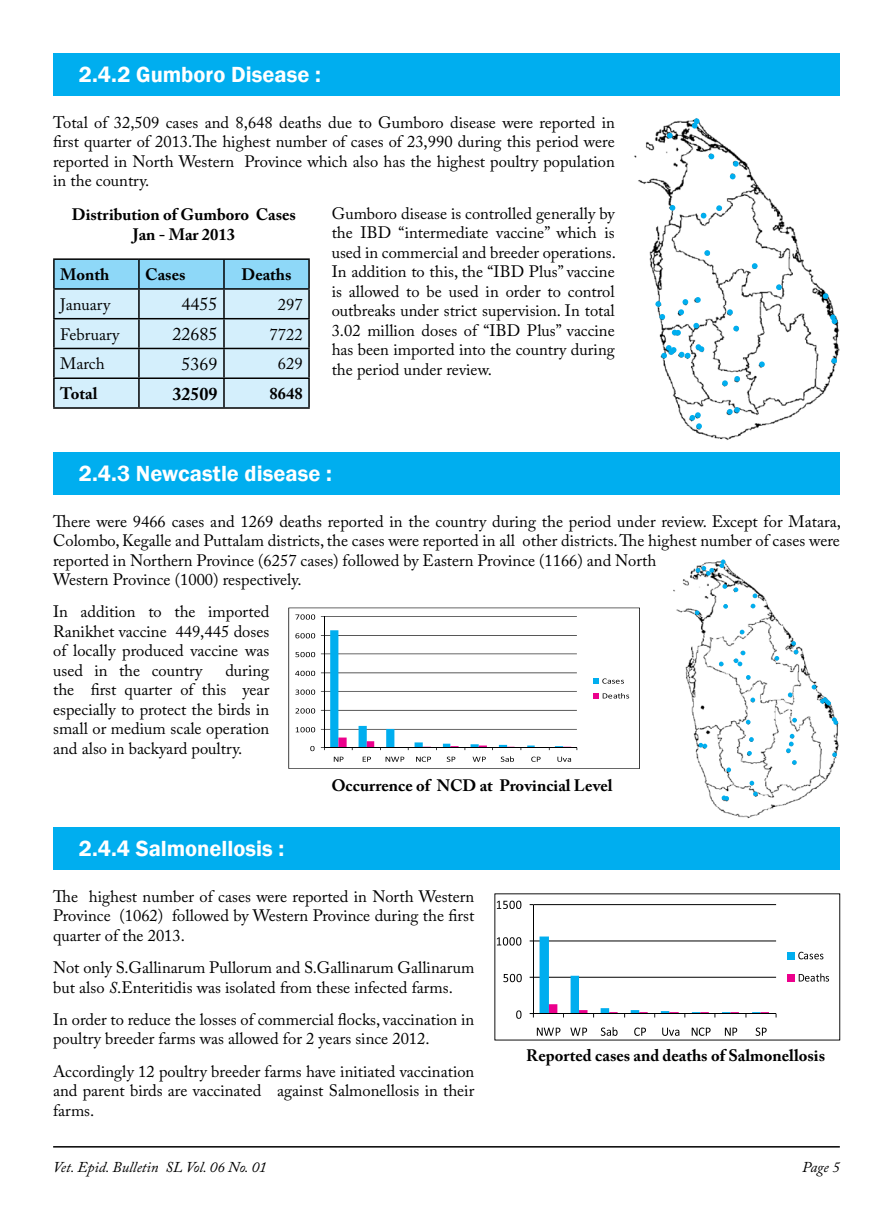
<style>
.page{position:relative;width:893px;height:1212px;background:#fff}
.page>*{position:absolute;margin:0;border:0;box-sizing:border-box;transform-origin:0 0}
.t1{font:600 22.5px "Franklin Gothic";color:#fff}
.t2{font:18px "Adobe Caslon Pro";color:#000}
.t3{font:700 18px "Adobe Caslon Pro";color:#000}
.t4{font:16.5px/19.5px "Adobe Caslon Pro";color:#000;text-align:justify}
.t5{font:700 16.5px/19.5px "Adobe Caslon Pro";color:#000;text-align:center}
.t6{font:italic 15px "Adobe Caslon Pro";color:#000}
.s1{font-style:italic}
</style>
<div class="page">
<hr style="left:53px;top:1146px;width:787px;height:1px;background:#000">
<div style="left:53px;top:53px;width:787px;height:43px;background:#00aeef"></div>
<div style="left:53px;top:452px;width:787px;height:42px;background:#00aeef"></div>
<div style="left:53px;top:827px;width:787px;height:42px;background:#00aeef"></div>
<svg style="left:55px;top:260px;width:253px;height:147px;background:#c4e8f9"></svg>
<hr style="left:53px;top:258px;width:86px;height:2px;background:#000">
<hr style="left:53px;top:260px;width:2px;height:28px;background:#000">
<hr style="left:139px;top:258px;width:85px;height:2px;background:#000">
<hr style="left:138px;top:260px;width:2px;height:28px;background:#000">
<hr style="left:224px;top:258px;width:86px;height:2px;background:#000">
<hr style="left:223px;top:260px;width:2px;height:28px;background:#000">
<hr style="left:308px;top:260px;width:2px;height:28px;background:#000">
<hr style="left:53px;top:288px;width:86px;height:2px;background:#000">
<hr style="left:53px;top:290px;width:2px;height:28px;background:#000">
<hr style="left:139px;top:288px;width:85px;height:2px;background:#000">
<hr style="left:138px;top:290px;width:2px;height:28px;background:#000">
<hr style="left:224px;top:288px;width:86px;height:2px;background:#000">
<hr style="left:223px;top:290px;width:2px;height:28px;background:#000">
<hr style="left:308px;top:290px;width:2px;height:28px;background:#000">
<hr style="left:53px;top:318px;width:86px;height:1px;background:#000">
<hr style="left:53px;top:319px;width:2px;height:29px;background:#000">
<hr style="left:139px;top:318px;width:85px;height:1px;background:#000">
<hr style="left:138px;top:319px;width:2px;height:29px;background:#000">
<hr style="left:224px;top:318px;width:86px;height:1px;background:#000">
<hr style="left:223px;top:319px;width:2px;height:29px;background:#000">
<hr style="left:308px;top:319px;width:2px;height:29px;background:#000">
<hr style="left:53px;top:348px;width:86px;height:1px;background:#000">
<hr style="left:53px;top:349px;width:2px;height:28px;background:#000">
<hr style="left:139px;top:348px;width:85px;height:1px;background:#000">
<hr style="left:138px;top:349px;width:2px;height:28px;background:#000">
<hr style="left:224px;top:348px;width:86px;height:1px;background:#000">
<hr style="left:223px;top:349px;width:2px;height:28px;background:#000">
<hr style="left:308px;top:349px;width:2px;height:28px;background:#000">
<hr style="left:53px;top:377px;width:86px;height:2px;background:#000">
<hr style="left:53px;top:379px;width:2px;height:28px;background:#000">
<hr style="left:139px;top:377px;width:85px;height:2px;background:#000">
<hr style="left:138px;top:379px;width:2px;height:28px;background:#000">
<hr style="left:224px;top:377px;width:86px;height:2px;background:#000">
<hr style="left:223px;top:379px;width:2px;height:28px;background:#000">
<hr style="left:308px;top:379px;width:2px;height:28px;background:#000">
<hr style="left:53px;top:407px;width:86px;height:2px;background:#000">
<hr style="left:139px;top:407px;width:85px;height:2px;background:#000">
<hr style="left:224px;top:407px;width:86px;height:2px;background:#000">
<svg style="left:288px;top:608px;width:352px;height:161px"></svg>
<svg style="left:494px;top:893px;width:346px;height:147px"></svg>
<img style="left:634px;top:120px;width:206px;height:320px">
<svg style="left:667px;top:133px;width:6px;height:5px"></svg>
<svg style="left:692px;top:118px;width:8px;height:11px"></svg>
<svg style="left:709px;top:154px;width:5px;height:5px"></svg>
<svg style="left:733px;top:161px;width:6px;height:6px"></svg>
<svg style="left:730px;top:174px;width:5px;height:5px"></svg>
<svg style="left:670px;top:205px;width:5px;height:6px"></svg>
<svg style="left:701px;top:213px;width:5px;height:6px"></svg>
<svg style="left:716px;top:205px;width:6px;height:6px"></svg>
<svg style="left:704px;top:250px;width:6px;height:6px"></svg>
<svg style="left:752px;top:263px;width:6px;height:6px"></svg>
<svg style="left:776px;top:284px;width:6px;height:6px"></svg>
<svg style="left:823px;top:293px;width:5px;height:6px"></svg>
<svg style="left:830px;top:314px;width:7px;height:10px"></svg>
<svg style="left:831px;top:358px;width:6px;height:6px"></svg>
<svg style="left:759px;top:361px;width:6px;height:6px"></svg>
<svg style="left:733px;top:326px;width:6px;height:5px"></svg>
<svg style="left:727px;top:309px;width:6px;height:6px"></svg>
<svg style="left:695px;top:297px;width:6px;height:6px"></svg>
<svg style="left:678px;top:299px;width:10px;height:16px"></svg>
<svg style="left:655px;top:301px;width:6px;height:6px"></svg>
<svg style="left:659px;top:314px;width:6px;height:6px"></svg>
<svg style="left:672px;top:330px;width:9px;height:6px"></svg>
<svg style="left:693px;top:323px;width:6px;height:5px"></svg>
<svg style="left:696px;top:344px;width:8px;height:8px"></svg>
<svg style="left:661px;top:345px;width:29px;height:13px"></svg>
<svg style="left:722px;top:380px;width:6px;height:6px"></svg>
<svg style="left:734px;top:376px;width:6px;height:6px"></svg>
<svg style="left:727px;top:407px;width:13px;height:8px"></svg>
<svg style="left:689px;top:412px;width:13px;height:17px"></svg>
<img style="left:673px;top:560px;width:166px;height:259px">
<svg style="left:696px;top:566px;width:18px;height:10px"></svg>
<svg style="left:720px;top:559px;width:5px;height:9px"></svg>
<svg style="left:722px;top:584px;width:5px;height:5px"></svg>
<svg style="left:734px;top:587px;width:4px;height:5px"></svg>
<svg style="left:723px;top:604px;width:5px;height:5px"></svg>
<svg style="left:751px;top:604px;width:4px;height:4px"></svg>
<svg style="left:753px;top:593px;width:4px;height:5px"></svg>
<svg style="left:695px;top:610px;width:4px;height:5px"></svg>
<svg style="left:740px;top:630px;width:4px;height:4px"></svg>
<svg style="left:734px;top:651px;width:11px;height:15px"></svg>
<svg style="left:719px;top:661px;width:4px;height:5px"></svg>
<svg style="left:746px;top:675px;width:5px;height:5px"></svg>
<svg style="left:775px;top:656px;width:4px;height:5px"></svg>
<svg style="left:791px;top:641px;width:7px;height:13px"></svg>
<svg style="left:750px;top:697px;width:5px;height:5px"></svg>
<svg style="left:788px;top:692px;width:4px;height:5px"></svg>
<svg style="left:812px;top:685px;width:4px;height:4px"></svg>
<svg style="left:820px;top:697px;width:11px;height:8px"></svg>
<svg style="left:832px;top:717px;width:6px;height:8px"></svg>
<svg style="left:792px;top:718px;width:5px;height:4px"></svg>
<svg style="left:786px;top:734px;width:8px;height:19px"></svg>
<svg style="left:792px;top:760px;width:5px;height:5px"></svg>
<svg style="left:832px;top:752px;width:5px;height:5px"></svg>
<svg style="left:747px;top:751px;width:5px;height:4px"></svg>
<svg style="left:749px;top:737px;width:5px;height:5px"></svg>
<svg style="left:746px;top:720px;width:4px;height:4px"></svg>
<svg style="left:698px;top:743px;width:9px;height:5px"></svg>
<svg style="left:726px;top:767px;width:5px;height:5px"></svg>
<svg style="left:722px;top:795px;width:7px;height:6px"></svg>
<svg style="left:749px;top:781px;width:5px;height:4px"></svg>
<svg style="left:753px;top:791px;width:5px;height:5px"></svg>
<h1 class="t1" style="left:79px;top:61px;width:244px">2.4.2 Gumboro Disease :</h1>
<p class="t4" style="left:53px;top:112px;width:563px">Total of 32,509 cases and 8,648 deaths due to Gumboro disease were reported in first quarter of 2013.The highest number of cases of 23,990 during this period were reported in North Western Province which also has the highest poultry population in the country.</p>
<p class="t4" style="left:332px;top:203px;width:286px">Gumboro disease is controlled generally by the IBD “intermediate vaccine” which is used in commercial and breeder operations.<br>In addition to this, the “IBD Plus” vaccine is allowed to be used in order to control outbreaks under strict supervision. In total 3.02 million doses of “IBD Plus” vaccine has been imported into the country during the period under review.</p>
<p class="t5" style="left:72px;top:205px;width:226px">Distribution of Gumboro Cases<br>Jan - Mar 2013</p>
<p class="t5" style="left:60px;top:265px;width:51px">Month</p>
<p class="t5" style="left:145px;top:265px;width:42px">Cases</p>
<p class="t5" style="left:241px;top:265px;width:52px">Deaths</p>
<p class="t4" style="left:60px;top:294px;width:52px">January</p>
<p class="t2" style="left:182px;top:294px;width:37px">4455</p>
<p class="t4" style="left:278px;top:294px;width:26px">297</p>
<p class="t4" style="left:60px;top:324px;width:61px">February</p>
<p class="t2" style="left:173px;top:323px;width:46px">22685</p>
<p class="t4" style="left:270px;top:324px;width:34px">7722</p>
<p class="t4" style="left:60px;top:354px;width:46px">March</p>
<p class="t2" style="left:182px;top:353px;width:37px">5369</p>
<p class="t4" style="left:278px;top:354px;width:26px">629</p>
<p class="t5" style="left:60px;top:384px;width:39px">Total</p>
<p class="t3" style="left:173px;top:383px;width:46px">32509</p>
<p class="t5" style="left:270px;top:384px;width:34px">8648</p>
<h1 class="t1" style="left:79px;top:459px;width:255px">2.4.3 Newcastle disease :</h1>
<p class="t4" style="left:53px;top:511px;width:789px;text-align:left">There were 9466 cases and 1269 deaths reported in the country during the period under review. Except for Matara, Colombo, Kegalle and Puttalam districts, the cases were reported in all other districts. The highest number of cases were reported in Northern Province (6257 cases) followed by Eastern Province (1166) and North<br>Western Province (1000) respectively.</p>
<p class="t4" style="left:53px;top:602px;width:218px">In addition to the imported Ranikhet vaccine 449,445 doses of locally produced vaccine was used in the country</p>
<p class="t4" style="left:53px;top:660px;width:218px;text-indent:172px">during the first quarter of this year especially to protect the birds in small or medium scale operation and also in backyard poultry.</p>
<p class="t5" style="left:331px;top:775px;width:283px">Occurrence of NCD at Provincial Level</p>
<h1 class="t1" style="left:79px;top:835px;width:207px">2.4.4 Salmonellosis :</h1>
<p class="t4" style="left:53px;top:886px;width:423px">The highest number of cases were reported in North Western Province (1062) followed by Western Province during the first quarter of the 2013.</p>
<p class="t4" style="left:53px;top:957px;width:423px">Not only S.Gallinarum Pullorum and S.Gallinarum Gallinarum but also <span class="s1">S</span>.Enteritidis was isolated from these infected farms.</p>
<p class="t4" style="left:53px;top:1009px;width:423px">In order to reduce the losses of commercial flocks, vaccination in poultry breeder farms was allowed for 2 years since 2012.</p>
<p class="t4" style="left:53px;top:1061px;width:423px">Accordingly 12 poultry breeder farms have initiated vaccination and parent birds are vaccinated against Salmonellosis in their farms.</p>
<p class="t5" style="left:526px;top:1046px;width:300px">Reported cases and deaths of Salmonellosis</p>
<p class="t6" style="left:53px;top:1158px;width:215px">Vet. Epid. Bulletin SL Vol. 06 No. 01</p>
<p class="t6" style="left:802px;top:1158px;width:39px">Page 5</p>
</div>
